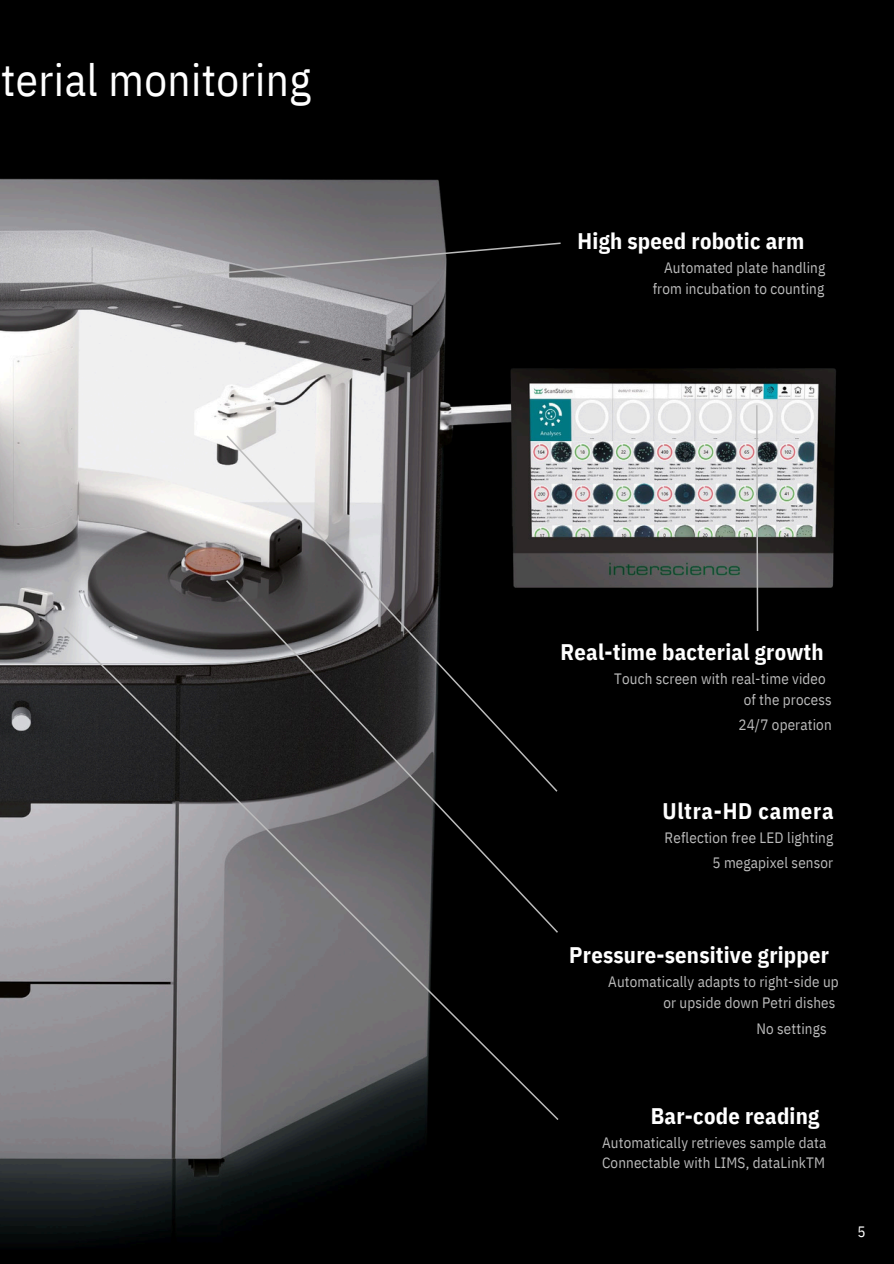
<style>
.page{position:relative;width:894px;height:1264px;background:#fff}
.page>*{position:absolute;margin:0;border:0;box-sizing:border-box;transform-origin:0 0}
.t1{font:45px "IBM Plex Sans Cond";letter-spacing:.01em;color:#fff}
.t2{font:700 22.5px "IBM Plex Sans Cond";letter-spacing:.01em;color:#fff}
.t3{font:700 22.5px "IBM Plex Sans Cond";letter-spacing:.03em;color:#fff}
.t4{font:15px/20.2px "IBM Plex Sans Cond";letter-spacing:.01em;color:#bcbcbc;text-align:right}
.t5{font:15px "IBM Plex Sans Cond";color:#fff}
</style>
<div class="page">
<img style="left:0;top:0;width:893px;height:1263px">
<svg style="left:20px;top:242px;width:540px;height:49px"></svg>
<svg style="left:226px;top:435px;width:331px;height:145px"></svg>
<svg style="left:226px;top:580px;width:332px;height:46px"></svg>
<svg style="left:63px;top:626px;width:495px;height:494px"></svg>
<svg style="left:755px;top:405px;width:3px;height:226px"></svg>
<p class="t1" style="left:1px;top:50px;width:311px">terial monitoring</p>
<h2 class="t2" style="left:577px;top:226px;width:228px">High speed robotic arm</h2>
<h2 class="t4" style="left:664px;top:258px;width:163px">Automated plate handling</h2>
<p class="t4" style="left:652px;top:279px;width:173px">from incubation to counting</p>
<h2 class="t2" style="left:560px;top:637px;width:264px">Real-time bacterial growth</h2>
<h2 class="t4" style="left:614px;top:668px;width:213px">Touch screen with real-time video</h2>
<p class="t4" style="left:743px;top:689px;width:89px">of the process</p>
<p class="t4" style="left:738px;top:714px;width:95px">24/7 operation</p>
<p class="t3" style="left:662px;top:796px;width:173px">Ultra-HD camera</p>
<p class="t4" style="left:664px;top:825px;width:170px;line-height:24.8px">Reflection free LED lighting<br>5 megapixel sensor</p>
<p class="t2" style="left:569px;top:940px;width:261px">Pressure-sensitive gripper</p>
<p class="t4" style="left:608px;top:971px;width:232px">Automatically adapts to right-side up or upside down Petri dishes</p>
<p class="t4" style="left:756px;top:1018px;width:72px">No settings</p>
<p class="t2" style="left:650px;top:1100px;width:170px">Bar-code reading</p>
<h1 class="t4" style="left:602px;top:1132px;width:226px;text-align:left">Automatically retrieves sample data<br>Connectable with LIMS, dataLinkTM</h1>
<h2 class="t5" style="left:857px;top:1221px;width:10px">5</h2>
</div>
